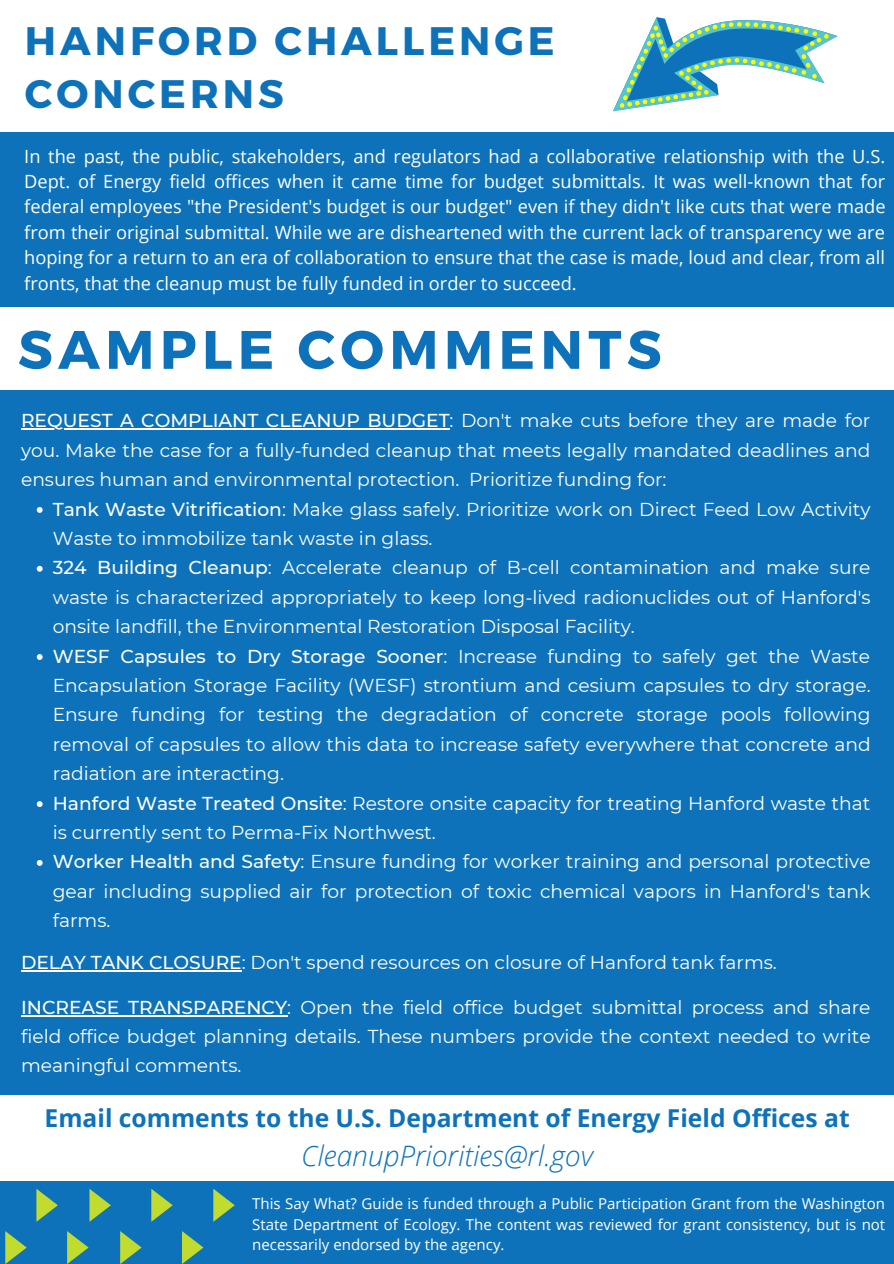
<style>
.page{position:relative;width:894px;height:1264px;background:#fff}
.page>*{position:absolute;margin:0;border:0;box-sizing:border-box;transform-origin:0 0}
.t1{font:700 54px "Montserrat";letter-spacing:.1em;color:#0d72b9}
.t2{font:700 39.75px/53.4px "Montserrat";letter-spacing:.1em;color:#0d72b9}
.t3{font:italic 300 28.2px "Open Sans";color:#0d72b9}
.t4{font:700 24.6px "Open Sans";color:#0d72b9}
.t5{font:18.6px/29.4px "Montserrat";color:#fff;text-align:justify}
.t6{font:18.15px/25.3px "Open Sans";color:#fff;text-align:justify}
.t7{font:15px/20.7px "Open Sans";color:#fff;text-align:justify}
.s1{font-weight:500}
</style>
<div class="page">
<div style="left:0;top:390px;width:893px;height:705px;background:#0d72b9"></div>
<div style="left:0;top:1181px;width:893px;height:82px;background:#0d72b9"></div>
<svg style="left:89px;top:1189px;width:22px;height:32px"></svg>
<svg style="left:151px;top:1189px;width:22px;height:32px"></svg>
<svg style="left:120px;top:1231px;width:22px;height:32px"></svg>
<svg style="left:182px;top:1231px;width:21px;height:32px"></svg>
<svg style="left:213px;top:1189px;width:22px;height:32px"></svg>
<svg style="left:37px;top:507px;width:6px;height:6px"></svg>
<svg style="left:37px;top:566px;width:6px;height:5px"></svg>
<svg style="left:37px;top:654px;width:6px;height:6px"></svg>
<svg style="left:37px;top:801px;width:6px;height:6px"></svg>
<svg style="left:37px;top:860px;width:6px;height:5px"></svg>
<hr style="left:21px;top:428px;width:428px;height:2px;background:#fff">
<hr style="left:21px;top:970px;width:221px;height:1px;background:#fff">
<hr style="left:21px;top:1014px;width:266px;height:2px;background:#fff">
<svg style="left:36px;top:1189px;width:22px;height:32px"></svg>
<svg style="left:5px;top:1231px;width:22px;height:32px"></svg>
<svg style="left:67px;top:1231px;width:21px;height:32px"></svg>
<div style="left:0;top:132px;width:893px;height:175px;background:#0d72b9"></div>
<svg style="left:613px;top:17px;width:225px;height:95px"></svg>
<p class="t2" style="left:25px;top:12px;width:531px">HANFORD CHALLENGE<br>CONCERNS</p>
<p class="t6" style="left:24px;top:143px;width:862px">In the past, the public, stakeholders, and regulators had a collaborative relationship with the U.S.<br>Dept. of Energy field offices when it came time for budget submittals. It was well-known that for federal employees "the President's budget is our budget" even if they didn't like cuts that were made from their original submittal. While we are disheartened with the current lack of transparency we are hoping for a return to an era of collaboration to ensure that the case is made, loud and clear, from all fronts, that the cleanup must be fully funded in order to succeed.</p>
<p class="t1" style="left:18px;top:314px;width:645px">SAMPLE COMMENTS</p>
<p class="t5" style="left:21px;top:406px;width:850px"><span class="s1">REQUEST A COMPLIANT CLEANUP BUDGET</span>: Don't make cuts before they are made for you. Make the case for a fully-funded cleanup that meets legally mandated deadlines and ensures human and environmental protection. Prioritize funding for:</p>
<p class="t5" style="left:53px;top:494px;width:819px"><span class="s1">Tank Waste Vitrification</span>: Make glass safely. Prioritize work on Direct Feed Low Activity<br>Waste to immobilize tank waste in glass.</p>
<p class="t5" style="left:53px;top:553px;width:819px"><span class="s1">324 Building Cleanup</span>: Accelerate cleanup of B-cell contamination and make sure waste is characterized appropriately to keep long-lived radionuclides out of Hanford's onsite landfill, the Environmental Restoration Disposal Facility.</p>
<p class="t5" style="left:53px;top:641px;width:819px"><span class="s1">WESF Capsules to Dry Storage Sooner</span>: Increase funding to safely get the Waste Encapsulation Storage Facility (WESF) strontium and cesium capsules to dry storage.<br>Ensure funding for testing the degradation of concrete storage pools following removal of capsules to allow this data to increase safety everywhere that concrete and radiation are interacting.</p>
<p class="t5" style="left:53px;top:788px;width:818px"><span class="s1">Hanford Waste Treated Onsite</span>: Restore onsite capacity for treating Hanford waste that is currently sent to Perma-Fix Northwest.</p>
<p class="t5" style="left:53px;top:847px;width:819px"><span class="s1">Worker Health and Safety</span>: Ensure funding for worker training and personal protective gear including supplied air for protection of toxic chemical vapors in Hanford's tank farms.</p>
<p class="t5" style="left:21px;top:947px;width:757px"><span class="s1">DELAY TANK CLOSURE</span>: Don't spend resources on closure of Hanford tank farms.</p>
<p class="t5" style="left:21px;top:992px;width:850px"><span class="s1">INCREASE TRANSPARENCY</span>: Open the field office budget submittal process and share field office budget planning details. These numbers provide the context needed to write meaningful comments.</p>
<p class="t4" style="left:45px;top:1101px;width:806px">Email comments to the U.S. Department of Energy Field Offices at</p>
<p class="t3" style="left:301px;top:1135px;width:293px">CleanupPriorities@rl.gov</p>
<p class="t7" style="left:252px;top:1192px;width:634px">This Say What? Guide is funded through a Public Participation Grant from the Washington State Department of Ecology. The content was reviewed for grant consistency, but is not necessarily endorsed by the agency.</p>
</div>
